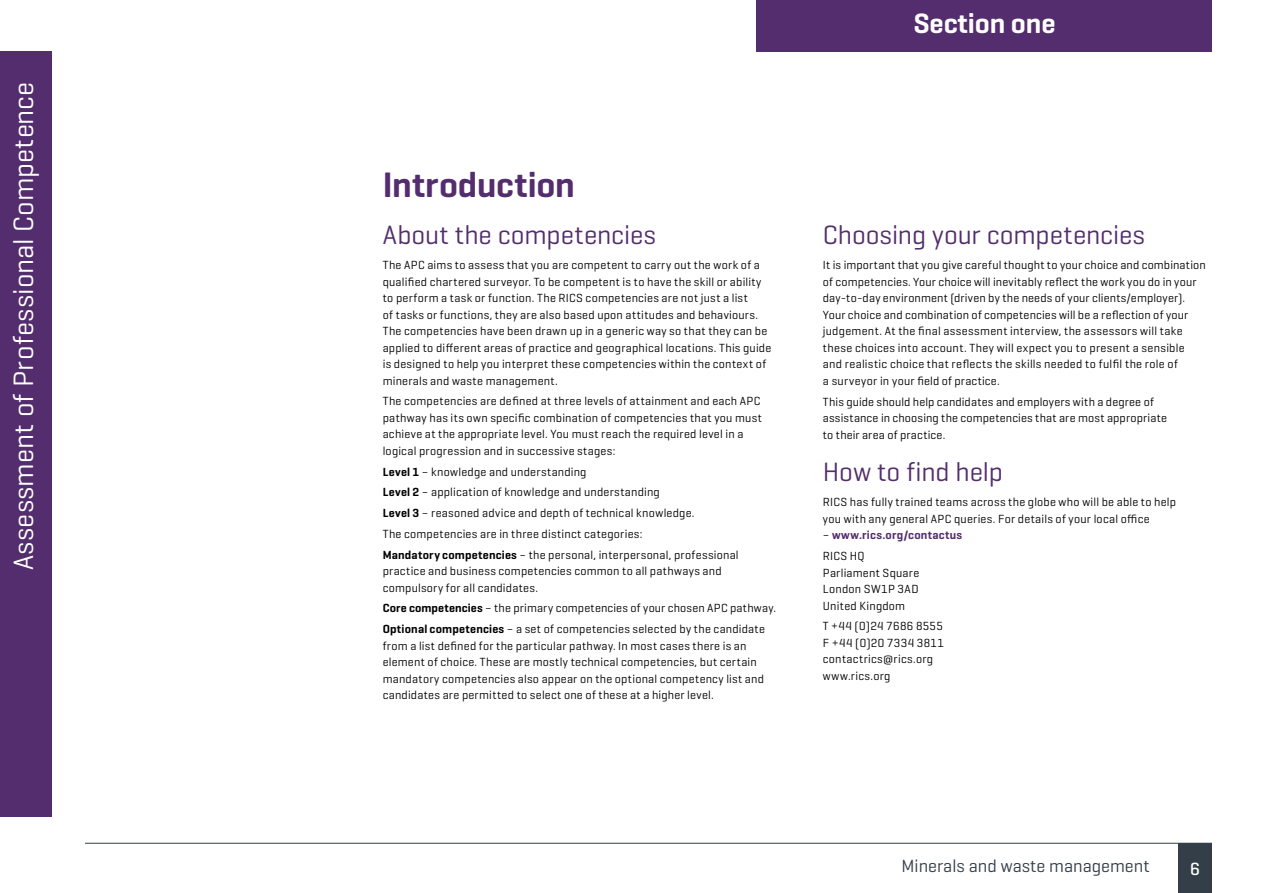
<style>
.page{position:relative;width:1263px;height:893px;background:#fff}
.page>*{position:absolute;margin:0;border:0;box-sizing:border-box;transform-origin:0 0}
.t1{font:600 36px "Geogrotesque";letter-spacing:-.005em;color:#532d6d}
.t2{font:28.5px "Geogrotesque";letter-spacing:.01em;color:#fff}
.t3{font:600 28.5px "Geogrotesque";letter-spacing:-.005em;color:#fff}
.t4{font:27px "Geogrotesque";letter-spacing:-.005em;color:#532d6d}
.t5{font:18px "Geogrotesque";color:#333e48}
.t6{font:500 18px "Geogrotesque";color:#fff}
.t7{font:12px/16.5px "Geogrotesque";letter-spacing:.02em;color:#000}
.t8{font:600 12px/20.7px "Geogrotesque";letter-spacing:.03em;color:#532d6d}
.s1{font-weight:600}
.s2{font-weight:400;color:#000}
</style>
<div class="page">
<div style="left:1178px;top:843px;width:34px;height:50px;background:#333e48"></div>
<hr style="left:85px;top:843px;width:1127px;height:1px;background:#333e48">
<div style="left:0;top:51px;width:51px;height:765px;background:#532d6d"></div>
<div style="left:757px;top:0;width:455px;height:51px;background:#532d6d"></div>
<h2 class="t2" style="left:6px;top:570px;width:490px;rotate:-90deg">Assessment of Professional Competence</h2>
<h2 class="t3" style="left:913px;top:6px;width:144px">Section one</h2>
<h1 class="t1" style="left:383px;top:162px;width:194px">Introduction</h1>
<h3 class="t4" style="left:383px;top:218px;width:275px">About the competencies</h3>
<p class="t7" style="left:383px;top:256px;width:390px">The APC aims to assess that you are competent to carry out the work of a qualified chartered surveyor. To be competent is to have the skill or ability to perform a task or function. The RICS competencies are not just a list<br>of tasks or functions, they are also based upon attitudes and behaviours.<br>The competencies have been drawn up in a generic way so that they can be applied to different areas of practice and geographical locations. This guide is designed to help you interpret these competencies within the context of minerals and waste management.</p>
<p class="t7" style="left:383px;top:393px;width:381px">The competencies are defined at three levels of attainment and each APC pathway has its own specific combination of competencies that you must achieve at the appropriate level. You must reach the required level in a logical progression and in successive stages:</p>
<p class="t7" style="left:383px;top:461px;width:357px;line-height:20.7px"><span class="s1">Level 1</span> – knowledge and understanding<br><span class="s1">Level 2</span> – application of knowledge and understanding<br><span class="s1">Level 3</span> – reasoned advice and depth of technical knowledge.<br>The competencies are in three distinct categories:<br><span class="s1">Mandatory competencies</span> – the personal, interpersonal, professional</p>
<p class="t7" style="left:383px;top:562px;width:340px">practice and business competencies common to all pathways and compulsory for all candidates.</p>
<p class="t7" style="left:383px;top:598px;width:395px;line-height:20.7px"><span class="s1">Core competencies</span> – the primary competencies of your chosen APC pathway.<br><span class="s1">Optional competencies</span> – a set of competencies selected by the candidate</p>
<p class="t7" style="left:383px;top:637px;width:383px">from a list defined for the particular pathway. In most cases there is an element of choice. These are mostly technical competencies, but certain mandatory competencies also appear on the optional competency list and candidates are permitted to select one of these at a higher level.</p>
<h3 class="t4" style="left:823px;top:218px;width:324px">Choosing your competencies</h3>
<p class="t7" style="left:823px;top:257px;width:384px">It is important that you give careful thought to your choice and combination of competencies. Your choice will inevitably reflect the work you do in your day-to-day environment (driven by the needs of your clients/employer).<br>Your choice and combination of competencies will be a reflection of your judgement. At the final assessment interview, the assessors will take these choices into account. They will expect you to present a sensible and realistic choice that reflects the skills needed to fulfil the role of<br>a surveyor in your field of practice.</p>
<p class="t7" style="left:823px;top:393px;width:346px">This guide should help candidates and employers with a degree of assistance in choosing the competencies that are most appropriate to their area of practice.</p>
<h3 class="t4" style="left:823px;top:455px;width:181px">How to find help</h3>
<p class="t7" style="left:823px;top:494px;width:355px">RICS has fully trained teams across the globe who will be able to help you with any general APC queries. For details of your local office</p>
<p class="t8" style="left:823px;top:525px;width:141px"><span class="s2">–</span> www.rics.org/contactus<br><span class="s2">RICS HQ</span></p>
<p class="t7" style="left:823px;top:564px;width:98px;text-align:justify">Parliament Square London SW1P 3AD United Kingdom</p>
<p class="t7" style="left:823px;top:618px;width:123px">T +44 (0)24 7686 8555<br>F +44 (0)20 7334 3811 contactrics@rics.org www.rics.org</p>
<h3 class="t5" style="left:901px;top:854px;width:250px">Minerals and waste management</h3>
<h3 class="t6" style="left:1190px;top:857px;width:11px">6</h3>
</div>
